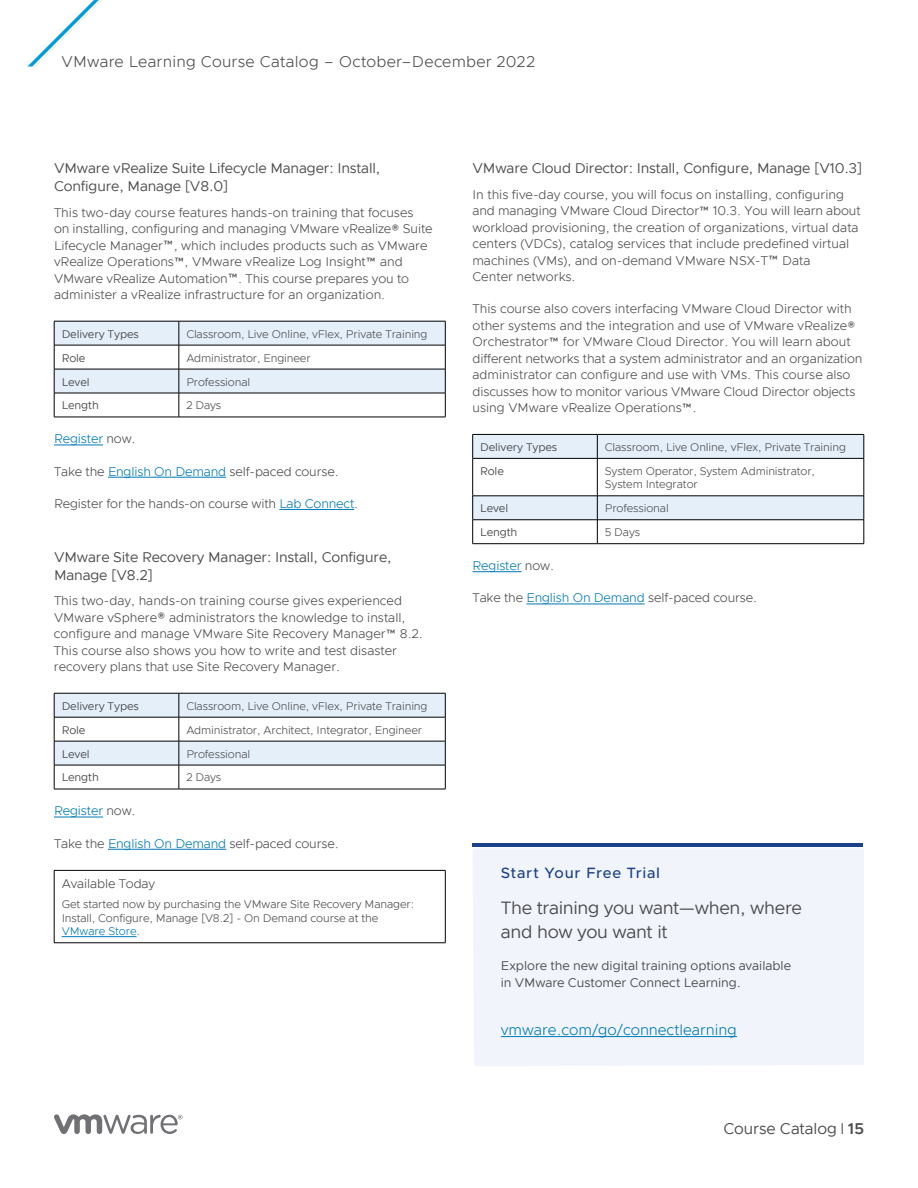
<style>
.page{position:relative;width:918px;height:1188px;background:#fff}
.page>*{position:absolute;margin:0;border:0;box-sizing:border-box;transform-origin:0 0}
.t1{font:18px/24px "Metropolis";letter-spacing:-.02em;color:#4d4d4f}
.t2{font:300 15.75px "Metropolis";letter-spacing:.015em;color:#4d4d4f}
.t3{font:15.75px "Metropolis";letter-spacing:-.005em;color:#4d4d4f}
.t4{font:300 15px "Metropolis";color:#007ab8}
.t5{font:500 15px "Metropolis";letter-spacing:.05em;color:#1d428a}
.t6{font:14.25px/18px "Metropolis";letter-spacing:-.01em;color:#4d4d4f}
.t7{font:300 12.75px/16.5px "Metropolis";color:#4d4d4f}
.t8{font:12.75px/17.2px "Metropolis";letter-spacing:-.005em;color:#4d4d4f}
.t9{font:300 12.75px "Metropolis";letter-spacing:-.01em;color:#007ab8}
.t10{font:300 11.25px/13.5px "Metropolis";letter-spacing:-.01em;color:#4d4d4f}
.t11{font:11.25px "Metropolis";letter-spacing:-.01em;color:#4d4d4f}
.s1{color:#4d4d4f}
.s2{color:#007ab8}
.s3{font-family:"Times"}
.s4{font-weight:600}
</style>
<div class="page">
<svg style="left:27px;top:0;width:72px;height:67px"></svg>
<hr style="left:54px;top:445px;width:49px;height:1px;background:#007ab8">
<hr style="left:108px;top:477px;width:118px;height:1px;background:#007ab8">
<hr style="left:279px;top:509px;width:75px;height:1px;background:#007ab8">
<hr style="left:54px;top:817px;width:49px;height:1px;background:#007ab8">
<hr style="left:108px;top:849px;width:118px;height:1px;background:#007ab8">
<hr style="left:179px;top:417px;width:267px;height:1px;background:#000">
<hr style="left:54px;top:417px;width:125px;height:1px;background:#000">
<svg style="left:54px;top:322px;width:392px;height:95px"></svg>
<hr style="left:54px;top:321px;width:125px;height:1px;background:#000">
<hr style="left:179px;top:321px;width:267px;height:1px;background:#000">
<hr style="left:54px;top:345px;width:125px;height:1px;background:#000">
<hr style="left:179px;top:345px;width:267px;height:1px;background:#000">
<hr style="left:179px;top:789px;width:267px;height:1px;background:#000">
<hr style="left:54px;top:789px;width:125px;height:1px;background:#000">
<svg style="left:54px;top:694px;width:392px;height:95px"></svg>
<hr style="left:54px;top:693px;width:125px;height:1px;background:#000">
<hr style="left:179px;top:693px;width:267px;height:1px;background:#000">
<hr style="left:54px;top:717px;width:125px;height:1px;background:#000">
<hr style="left:179px;top:717px;width:267px;height:1px;background:#000">
<hr style="left:54px;top:870px;width:392px;height:1px;background:#000">
<hr style="left:54px;top:871px;width:1px;height:72px;background:#000">
<hr style="left:54px;top:943px;width:392px;height:1px;background:#000">
<hr style="left:445px;top:871px;width:1px;height:72px;background:#000">
<hr style="left:62px;top:936px;width:75px;height:1px;background:#007ab8">
<hr style="left:472px;top:571px;width:50px;height:1px;background:#007ab8">
<hr style="left:527px;top:604px;width:118px;height:1px;background:#007ab8">
<svg style="left:472px;top:434px;width:393px;height:110px"></svg>
<hr style="left:472px;top:434px;width:125px;height:1px;background:#000">
<hr style="left:597px;top:434px;width:267px;height:1px;background:#000">
<hr style="left:472px;top:458px;width:125px;height:1px;background:#000">
<hr style="left:597px;top:458px;width:267px;height:1px;background:#000">
<div style="left:473px;top:848px;width:391px;height:218px;background:#f1f5fb"></div>
<hr style="left:472px;top:844px;width:391px;height:3px;background:#1d428a">
<hr style="left:501px;top:1036px;width:236px;height:1px;background:#007ab8">
<svg style="left:54px;top:1114px;width:129px;height:20px"></svg>
<p class="t2" style="left:62px;top:52px;width:475px">VMware Learning Course Catalog – October–December 2022</p>
<p class="t6" style="left:54px;top:159px;width:328px">VMware vRealize Suite Lifecycle Manager: Install,<br>Configure, Manage [V8.0]</p>
<p class="t7" style="left:54px;top:204px;width:380px">This two-day course features hands-on training that focuses<br>on installing, configuring and managing VMware vRealize® Suite Lifecycle Manager™, which includes products such as VMware vRealize Operations™, VMware vRealize Log Insight™ and VMware vRealize Automation™. This course prepares you to administer a vRealize infrastructure for an organization.</p>
<p class="t11" style="left:62px;top:327px;width:79px">Delivery Types</p>
<p class="t10" style="left:186px;top:327px;width:243px">Classroom, Live Online, vFlex, Private Training</p>
<p class="t11" style="left:62px;top:351px;width:25px">Role</p>
<p class="t10" style="left:186px;top:351px;width:126px">Administrator, Engineer</p>
<p class="t11" style="left:62px;top:375px;width:30px">Level</p>
<p class="t10" style="left:186px;top:375px;width:65px">Professional</p>
<p class="t11" style="left:62px;top:399px;width:39px">Length</p>
<p class="t10" style="left:186px;top:399px;width:36px">2 Days</p>
<p class="t9" style="left:54px;top:431px;width:83px">Register <span class="s1">now.</span></p>
<p class="t7" style="left:54px;top:463px;width:286px">Take the <span class="s2">English On Demand</span> self-paced course.</p>
<p class="t7" style="left:54px;top:495px;width:306px">Register for the hands-on course with <span class="s2">Lab Connect</span>.</p>
<p class="t6" style="left:54px;top:548px;width:339px">VMware Site Recovery Manager: Install, Configure,<br>Manage [V8.2]</p>
<p class="t7" style="left:54px;top:593px;width:370px">This two-day, hands-on training course gives experienced VMware vSphere® administrators the knowledge to install, configure and manage VMware Site Recovery Manager™ 8.2.<br>This course also shows you how to write and test disaster recovery plans that use Site Recovery Manager.</p>
<p class="t11" style="left:62px;top:699px;width:79px">Delivery Types</p>
<p class="t10" style="left:186px;top:699px;width:243px">Classroom, Live Online, vFlex, Private Training</p>
<p class="t11" style="left:62px;top:723px;width:25px">Role</p>
<p class="t10" style="left:186px;top:723px;width:237px">Administrator, Architect, Integrator, Engineer</p>
<p class="t11" style="left:62px;top:747px;width:30px">Level</p>
<p class="t10" style="left:186px;top:747px;width:65px">Professional</p>
<p class="t11" style="left:62px;top:771px;width:39px">Length</p>
<p class="t10" style="left:186px;top:771px;width:36px">2 Days</p>
<p class="t9" style="left:54px;top:803px;width:83px">Register <span class="s1">now.</span></p>
<p class="t7" style="left:54px;top:835px;width:286px">Take the <span class="s2">English On Demand</span> self-paced course.</p>
<p class="t7" style="left:62px;top:875px;width:95px">Available Today</p>
<p class="t10" style="left:62px;top:898px;width:354px">Get started now by purchasing the VMware Site Recovery Manager:<br>Install, Configure, Manage [V8.2] - On Demand course at the<br><span class="s2">VMware Store</span>.</p>
<p class="t6" style="left:472px;top:159px;width:391px">VMware Cloud Director: Install, Configure, Manage [V10.3]</p>
<p class="t7" style="left:472px;top:186px;width:390px">In this five-day course, you will focus on installing, configuring and managing VMware Cloud Director™ 10.3. You will learn about workload provisioning, the creation of organizations, virtual data centers (VDCs), catalog services that include predefined virtual machines (VMs), and on-demand VMware NSX-T™ Data<br>Center networks.</p>
<p class="t7" style="left:472px;top:301px;width:391px">This course also covers interfacing VMware Cloud Director with other systems and the integration and use of VMware vRealize® Orchestrator™ for VMware Cloud Director. You will learn about different networks that a system administrator and an organization administrator can configure and use with VMs. This course also discusses how to monitor various VMware Cloud Director objects using VMware vRealize Operations™.</p>
<p class="t11" style="left:480px;top:440px;width:79px">Delivery Types</p>
<p class="t10" style="left:605px;top:440px;width:243px">Classroom, Live Online, vFlex, Private Training</p>
<p class="t11" style="left:480px;top:464px;width:25px">Role</p>
<p class="t10" style="left:605px;top:464px;width:212px">System Operator, System Administrator,<br>System Integrator</p>
<p class="t11" style="left:480px;top:501px;width:30px">Level</p>
<p class="t10" style="left:605px;top:502px;width:65px">Professional</p>
<p class="t11" style="left:480px;top:525px;width:39px">Length</p>
<p class="t10" style="left:605px;top:526px;width:37px">5 Days</p>
<p class="t9" style="left:472px;top:558px;width:83px">Register <span class="s1">now.</span></p>
<p class="t7" style="left:472px;top:590px;width:286px">Take the <span class="s2">English On Demand</span> self-paced course.</p>
<p class="t5" style="left:501px;top:864px;width:161px">Start Your Free Trial</p>
<h1 class="t1" style="left:501px;top:896px;width:303px">The training you want—when, where and how you want it</h1>
<p class="t8" style="left:501px;top:957px;width:292px">Explore the new digital training options available in VMware Customer Connect Learning.</p>
<p class="t4" style="left:501px;top:1020px;width:238px">vmware.com/go/connectlearning</p>
<p class="t3" style="left:723px;top:1119px;width:142px">Course Catalog <span class="s3">|</span> <span class="s4">15</span></p>
</div>
